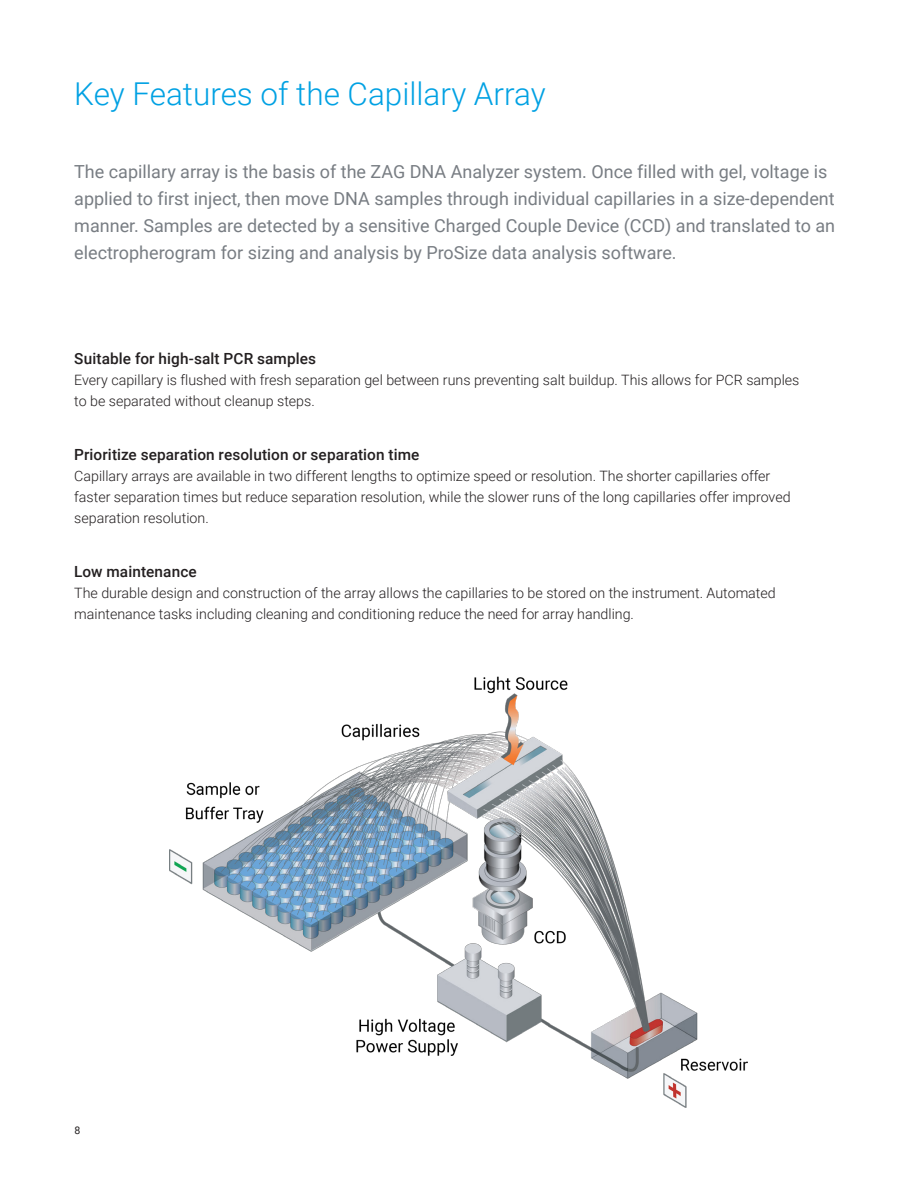
<style>
.page{position:relative;width:918px;height:1188px;background:#fff}
.page>*{position:absolute;margin:0;border:0;box-sizing:border-box;transform-origin:0 0}
.BROCHURE_int_head_bl{font:300 31.5px "Roboto";color:#00a1e3}
.BROCHURE_paragraph_g{font:18px/27px "Roboto";color:#787d83}
.BROCHURE_subhead_blu{font:500 15.3px "Roboto";letter-spacing:.005em;color:#231f20}
.BROCHURE_subhead_blu-2{font:300 14.25px/21px "Roboto";color:#231f20}
.t1{font:10.5px "Roboto";color:#231f20}
</style>
<div class="page">
<img style="left:169px;top:676px;width:579px;height:431px">
<p class="BROCHURE_int_head_bl" style="left:74px;top:71px;width:473px">Key Features of the Capillary Array</p>
<p class="BROCHURE_paragraph_g" style="left:74px;top:157px;width:762px">The capillary array is the basis of the ZAG DNA Analyzer system. Once filled with gel, voltage is applied to first inject, then move DNA samples through individual capillaries in a size-dependent manner. Samples are detected by a sensitive Charged Couple Device (CCD) and translated to an electropherogram for sizing and analysis by ProSize data analysis software.</p>
<p class="BROCHURE_subhead_blu" style="left:74px;top:348px;width:243px">Suitable for high-salt PCR samples</p>
<p class="BROCHURE_subhead_blu-2" style="left:74px;top:369px;width:727px">Every capillary is flushed with fresh separation gel between runs preventing salt buildup. This allows for PCR samples to be separated without cleanup steps.</p>
<p class="BROCHURE_subhead_blu" style="left:74px;top:444px;width:347px">Prioritize separation resolution or separation time</p>
<p class="BROCHURE_subhead_blu-2" style="left:74px;top:465px;width:718px">Capillary arrays are available in two different lengths to optimize speed or resolution. The shorter capillaries offer faster separation times but reduce separation resolution, while the slower runs of the long capillaries offer improved separation resolution.</p>
<p class="BROCHURE_subhead_blu" style="left:74px;top:561px;width:124px">Low maintenance</p>
<p class="BROCHURE_subhead_blu-2" style="left:74px;top:582px;width:703px">The durable design and construction of the array allows the capillaries to be stored on the instrument. Automated maintenance tasks including cleaning and conditioning reduce the need for array handling.</p>
<p class="t1" style="left:75px;top:1123px;width:7px">8</p>
</div>
